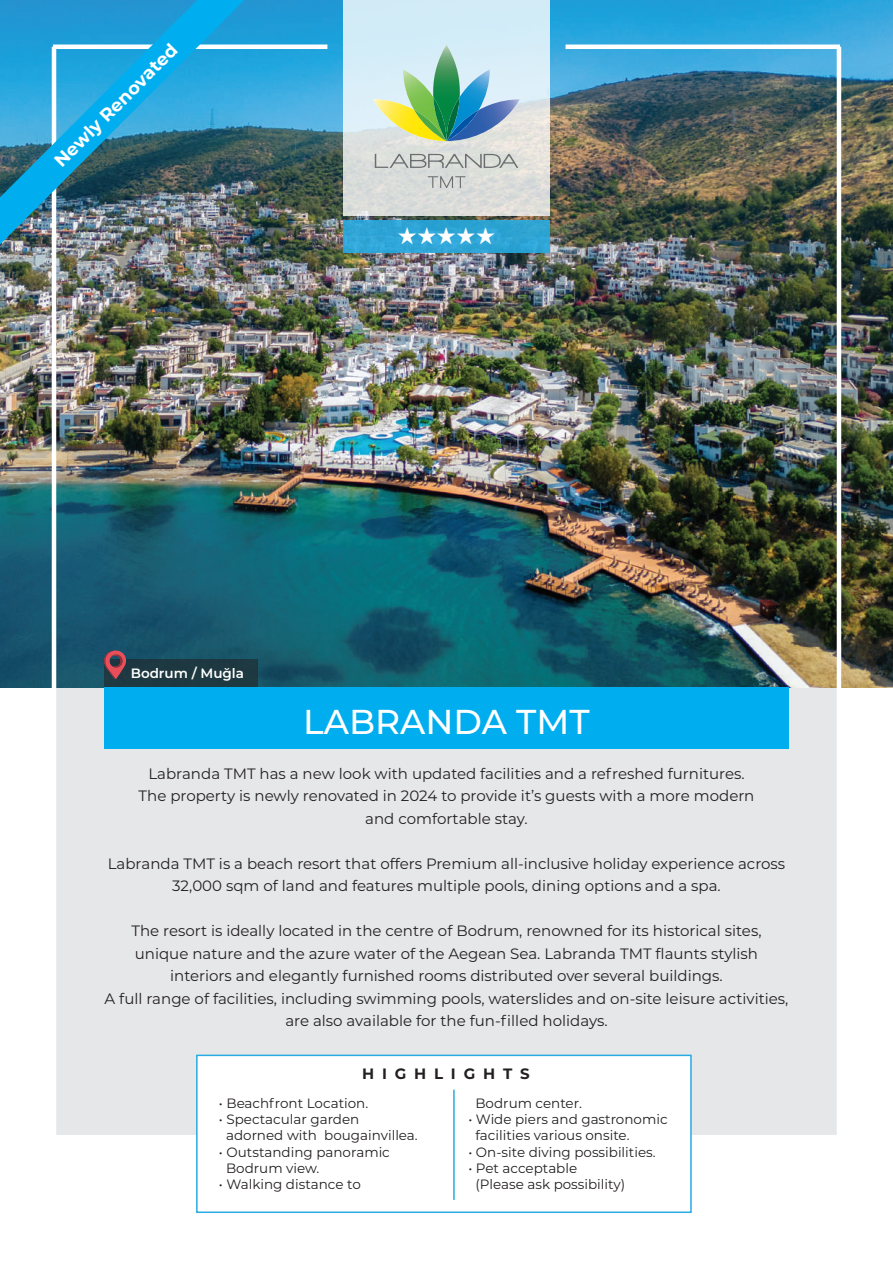
<style>
.page{position:relative;width:893px;height:1263px;background:#fff}
.page>*{position:absolute;margin:0;border:0;box-sizing:border-box;transform-origin:0 0}
.t1{font:500 34.5px "Montserrat";color:#fff}
.t2{font:24px "Zapf Dingbats ITC";color:#fff}
.t3{font:700 18px "Montserrat";color:#fff}
.t4{font:15px/22.5px "Montserrat";color:#231f20;text-align:center}
.t5{font:700 15px "Montserrat";letter-spacing:.52em;color:#231f20}
.t6{font:13.5px/16.2px "Montserrat";color:#231f20}
.t7{font:600 13.5px "Montserrat";color:#fff}
</style>
<div class="page">
<div style="left:54px;top:577px;width:785px;height:558px;background:#e6e7e9"></div>
<img style="left:0;top:0;width:893px;height:687px">
<div style="left:104px;top:659px;width:153px;height:28px;background:#1e3841"></div>
<div style="left:104px;top:687px;width:685px;height:62px;background:#00aeef"></div>
<hr style="left:52px;top:47px;width:4px;height:1169px;background:#fff">
<hr style="left:53px;top:45px;width:274px;height:4px;background:#fff">
<hr style="left:566px;top:45px;width:274px;height:4px;background:#fff">
<hr style="left:837px;top:47px;width:4px;height:1169px;background:#fff">
<svg style="left:343px;top:0;width:207px;height:216px;background:#d8e5e8"></svg>
<svg style="left:373px;top:45px;width:147px;height:97px;background:#a5cbbc"></svg>
<svg style="left:428px;top:176px;width:37px;height:12px"></svg>
<svg style="left:375px;top:154px;width:143px;height:14px;background:#bec2bf"></svg>
<div style="left:343px;top:220px;width:206px;height:32px;background:#2ea5d5"></div>
<svg style="left:104px;top:651px;width:23px;height:28px"></svg>
<div style="left:196px;top:1054px;width:496px;height:159px;background:#fff;border:2px solid #27abe2"></div>
<hr style="left:453px;top:1089px;width:2px;height:111px;background:#26aae1">
<img style="left:0;top:0;width:245px;height:245px">
<p class="t3" style="left:48px;top:155px;width:167px;rotate:-45deg">Newly Renovated</p>
<h2 class="t2" style="left:397px;top:225px;width:99px">★★★★★</h2>
<p class="t7" style="left:131px;top:663px;width:115px">Bodrum / Muğla</p>
<h1 class="t1" style="left:303px;top:698px;width:288px">LABRANDA TMT</h1>
<p class="t4" style="left:139px;top:761px;width:617px">Labranda TMT has a new look with updated facilities and a refreshed furnitures.<br>The property is newly renovated in 2024 to provide it’s guests with a more modern and comfortable stay.</p>
<p class="t4" style="left:108px;top:851px;width:679px">Labranda TMT is a beach resort that offers Premium all-inclusive holiday experience across<br>32,000 sqm of land and features multiple pools, dining options and a spa.</p>
<p class="t4" style="left:105px;top:919px;width:685px">The resort is ideally located in the centre of Bodrum, renowned for its historical sites, unique nature and the azure water of the Aegean Sea. Labranda TMT flaunts stylish interiors and elegantly furnished rooms distributed over several buildings.<br>A full range of facilities, including swimming pools, waterslides and on-site leisure activities, are also available for the fun-filled holidays.</p>
<p class="t5" style="left:362px;top:1063px;width:169px">HIGHLIGHTS</p>
<p class="t6" style="left:475px;top:1095px;width:108px">Bodrum center.</p>
<p class="t6" style="left:475px;top:1111px;width:194px;text-indent:-7px">• Wide piers and gastronomic facilities various onsite.</p>
<p class="t6" style="left:468px;top:1143px;width:189px">• On-site diving possibilities.</p>
<p class="t6" style="left:475px;top:1159px;width:151px;text-indent:-7px">• Pet acceptable (Please ask possibility)</p>
<p class="t6" style="left:219px;top:1095px;width:151px">• Beachfront Location.</p>
<p class="t6" style="left:226px;top:1111px;width:193px;text-indent:-7px">• Spectacular garden adorned with bougainvillea.</p>
<p class="t6" style="left:226px;top:1143px;width:165px;text-indent:-7px">• Outstanding panoramic<br>Bodrum view.</p>
<p class="t6" style="left:219px;top:1176px;width:143px">• Walking distance to</p>
</div>
